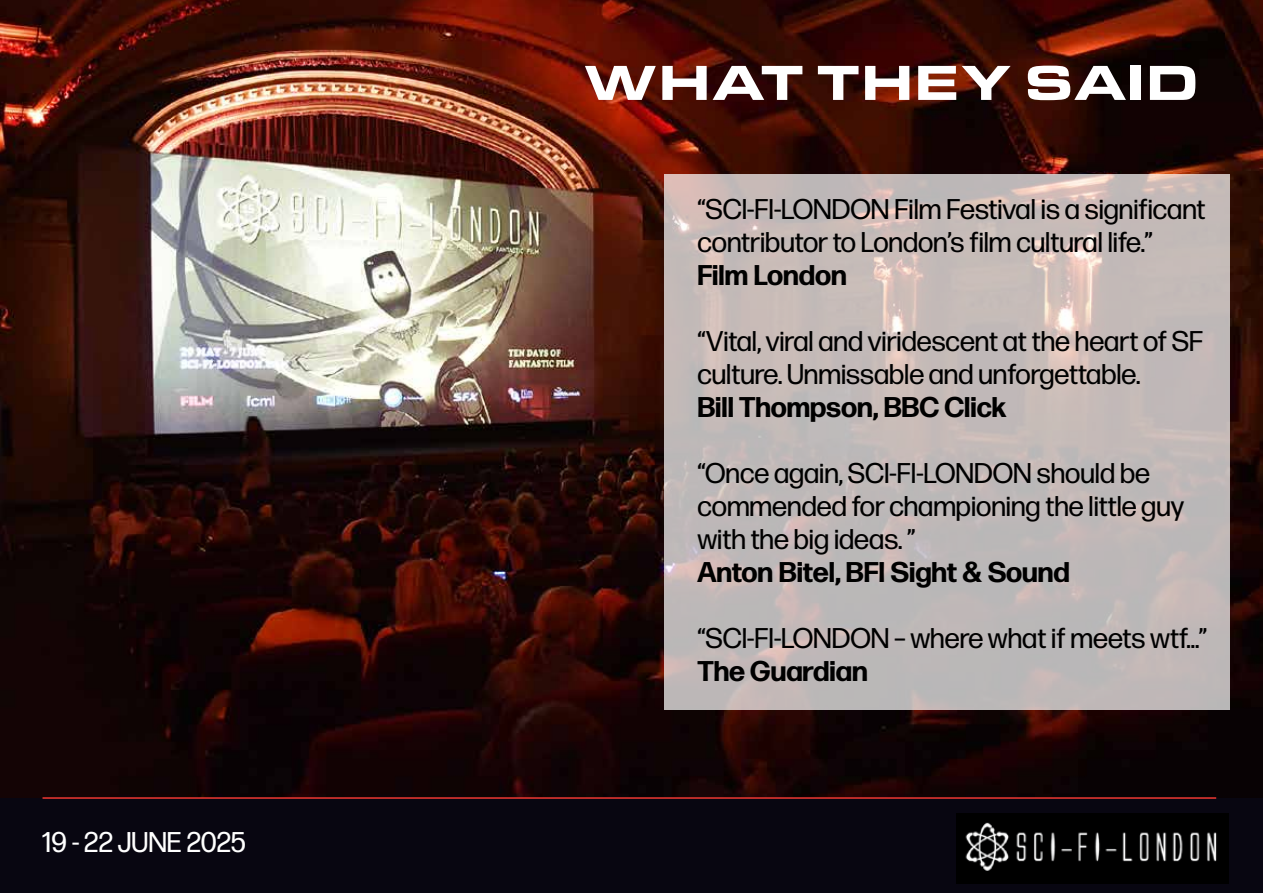
<style>
.page{position:relative;width:1263px;height:893px;background:#fff}
.page>*{position:absolute;margin:0;border:0;box-sizing:border-box;transform-origin:0 0}
.t1{font:900 51px "Eurostile Ext";color:#fff}
.t2{font:28.5px/33px "Forma DJR Deck";color:#000}
.t3{font:700 28.5px "Forma DJR Deck";color:#000}
.t4{font:28.5px "Forma DJR Deck";color:#fff}
</style>
<div class="page">
<div style="left:0;top:797px;width:1263px;height:96px;background:#080611"></div>
<img style="left:0;top:0;width:1263px;height:797px">
<svg style="left:664px;top:174px;width:566px;height:536px;background:#c3b9b8"></svg>
<img style="left:957px;top:814px;width:271px;height:69px">
<hr style="left:43px;top:797px;width:1173px;height:2px;background:#ef3832">
<p class="t4" style="left:42px;top:824px;width:205px">19 - 22 JUNE 2025</p>
<h1 class="t1" style="left:583px;top:45px;width:617px">WHAT THEY SAID</h1>
<p class="t2" style="left:697px;top:192px;width:510px">“SCI-FI-LONDON Film Festival is a significant contributor to London’s film cultural life.”</p>
<p class="t3" style="left:697px;top:257px;width:151px">Film London</p>
<p class="t2" style="left:697px;top:324px;width:507px">“Vital, viral and viridescent at the heart of SF culture. Unmissable and unforgettable.</p>
<p class="t3" style="left:697px;top:389px;width:311px">Bill Thompson, BBC Click</p>
<p class="t2" style="left:697px;top:456px;width:488px">“Once again, SCI-FI-LONDON should be commended for championing the little guy with the big ideas. ”</p>
<p class="t3" style="left:697px;top:554px;width:374px">Anton Bitel, BFI Sight &amp; Sound</p>
<p class="t2" style="left:697px;top:621px;width:511px">“SCI-FI-LONDON – where what if meets wtf...”</p>
<p class="t3" style="left:697px;top:653px;width:172px">The Guardian</p>
</div>
